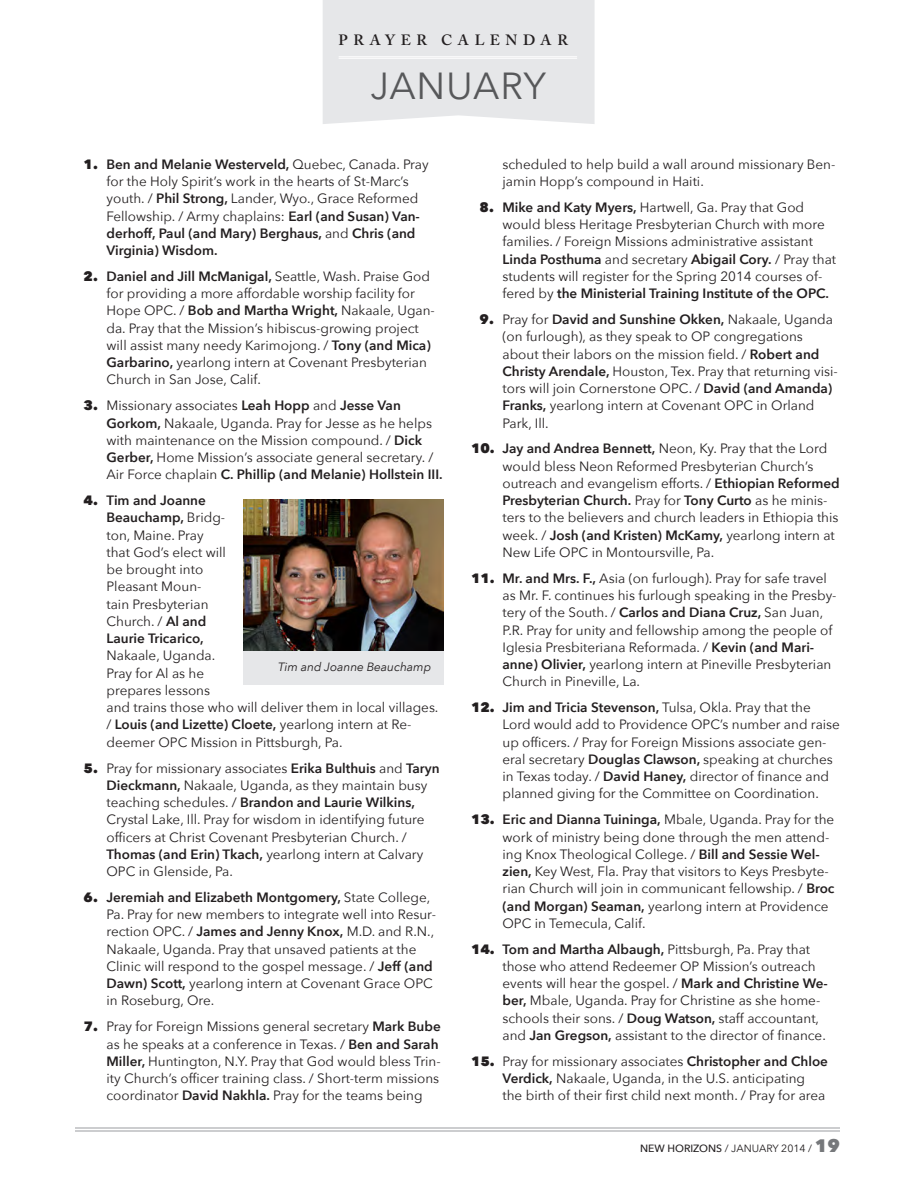
<style>
.page{position:relative;width:918px;height:1188px;background:#fff}
.page>*{position:absolute;margin:0;border:0;box-sizing:border-box;transform-origin:0 0}
.Section_Article_Head{font:37.65px "Avenir Next";letter-spacing:.02em;color:#57585a}
.Section_Headers{font:600 14.85px "Adobe Caslon Pro";letter-spacing:.375em;color:#231f20}
.Prayer_calendar_text{font:13.5px/17.2px "Avenir Next";color:#231f20}
.Photo_Caption{font:italic 12px "Avenir Next";letter-spacing:-.005em;color:#231f20}
.t1{font:10.5px "Avenir Next";color:#231f20}
.s1{font-weight:800}
.s2{font-weight:600}
.s3{font-weight:500}
.s4{font-weight:800;font-size:18px;color:#76787b}
</style>
<div class="page">
<hr style="left:75px;top:1127px;width:765px;height:2px;background:#bcbdc0">
<hr style="left:75px;top:1130px;width:765px;height:2px;background:#bcbdc0">
<div style="left:323px;top:0;width:272px;height:124px;background:#e6e7e9"></div>
<hr style="left:339px;top:56px;width:238px;height:1px;background:#fff">
<hr style="left:339px;top:58px;width:238px;height:1px;background:#fff">
<div style="left:243px;top:500px;width:201px;height:185px;background:#e6e7e9"></div>
<img style="left:243px;top:500px;width:201px;height:151px">
<p class="Section_Headers" style="left:339px;top:31px;width:231px">PRAYER CALENDAR</p>
<p class="Section_Article_Head" style="left:371px;top:63px;width:177px">JANUARY</p>
<p class="Prayer_calendar_text" style="left:106px;top:155px;width:324px;text-indent:-23px"><span class="s1">1.</span> <span class="s2">Ben and Melanie Westerveld,</span> Quebec, Canada. Pray for the Holy Spirit’s work in the hearts of St-Marc’s youth. / <span class="s2">Phil Strong,</span> Lander, Wyo., Grace Reformed Fellowship. / Army chaplains: <span class="s2">Earl (and Susan) Van&shy;derhoff, Paul (and Mary) Berghaus,</span> and <span class="s2">Chris (and Virginia) Wisdom.</span></p>
<p class="Prayer_calendar_text" style="left:106px;top:268px;width:330px;text-indent:-23px"><span class="s1">2.</span> <span class="s2">Daniel and Jill McManigal,</span> Seattle, Wash. Praise God for providing a more affordable worship facility for Hope OPC. / <span class="s2">Bob and Martha Wright,</span> Nakaale, Ugan&shy;da. Pray that the Mission’s hibiscus-growing project will assist many needy Karimojong. / <span class="s2">Tony (and Mica)<br>Garbarino,</span> yearlong intern at Covenant Presbyterian Church in San Jose, Calif.</p>
<p class="Prayer_calendar_text" style="left:106px;top:397px;width:338px;text-indent:-23px"><span class="s1">3.</span> Missionary associates <span class="s2">Leah Hopp</span> and <span class="s2">Jesse Van Gorkom,</span> Nakaale, Uganda. Pray for Jesse as he helps with maintenance on the Mission compound. / <span class="s2">Dick Gerber,</span> Home Mission’s associate general secretary. / Air Force chaplain <span class="s2">C. Phillip (and Melanie) Hollstein III.</span></p>
<p class="Prayer_calendar_text" style="left:106px;top:492px;width:334px;text-indent:-23px"><span class="s1">4.</span> <span class="s2">Tim and Joanne<br>Beauchamp,</span> Bridg-<br>ton, Maine. Pray<br>that God’s elect will<br>be brought into<br>Pleasant Moun-<br>tain Presbyterian<br>Church. / <span class="s2">Al and<br>Laurie Tricarico,<br></span>Nakaale, Uganda.<br>Pray for Al as he<br>prepares lessons<br>and trains those who will deliver them in local villages. / <span class="s2">Louis (and Lizette) Cloete,</span> yearlong intern at Re&shy;deemer OPC Mission in Pittsburgh, Pa.</p>
<p class="Prayer_calendar_text" style="left:106px;top:759px;width:335px;text-indent:-23px"><span class="s1">5.</span> Pray for missionary associates <span class="s2">Erika Bulthuis</span> and <span class="s2">Taryn Dieckmann,</span> Nakaale, Uganda, as they maintain busy teaching schedules. / <span class="s2">Brandon and Laurie Wilkins, </span>Crystal Lake, Ill. Pray for wisdom in identifying future officers at Christ Covenant Presbyterian Church. / <span class="s2">Thomas (and Erin) Tkach,</span> yearlong intern at Calvary OPC in Glenside, Pa.</p>
<p class="Prayer_calendar_text" style="left:106px;top:889px;width:331px;text-indent:-23px"><span class="s1">6.</span> <span class="s2">Jeremiah and Elizabeth Montgomery,</span> State College, Pa. Pray for new members to integrate well into Resur&shy;rection OPC. / <span class="s2">James and Jenny Knox,</span> M.D. and R.N., Nakaale, Uganda. Pray that unsaved patients at the Clinic will respond to the gospel message. / <span class="s2">Jeff (and Dawn) Scott,</span> yearlong intern at Covenant Grace OPC in Roseburg, Ore.</p>
<p class="Prayer_calendar_text" style="left:106px;top:1018px;width:336px;text-indent:-23px"><span class="s1">7.</span> Pray for Foreign Missions general secretary <span class="s2">Mark Bube </span>as he speaks at a conference in Texas. / <span class="s2">Ben and Sarah Miller,</span> Huntington, N.Y. Pray that God would bless Trin&shy;ity Church’s officer training class. / Short-term missions coordinator <span class="s2">David Nakhla.</span> Pray for the teams being</p>
<p class="Photo_Caption" style="left:278px;top:660px;width:155px">Tim and Joanne Beauchamp</p>
<p class="Prayer_calendar_text" style="left:502px;top:155px;width:334px">scheduled to help build a wall around missionary Ben&shy;jamin Hopp’s compound in Haiti.</p>
<p class="Prayer_calendar_text" style="left:502px;top:199px;width:335px;text-indent:-23px"><span class="s1">8.</span> <span class="s2">Mike and Katy Myers,</span> Hartwell, Ga. Pray that God would bless Heritage Presbyterian Church with more families. / Foreign Missions administrative assistant <span class="s2">Linda Posthuma</span> and secretary <span class="s2">Abigail Cory.</span> / Pray that students will register for the Spring 2014 courses of&shy;fered by <span class="s2">the Ministerial Training Institute of the OPC.</span></p>
<p class="Prayer_calendar_text" style="left:502px;top:311px;width:337px;text-indent:-23px"><span class="s1">9.</span> Pray for <span class="s2">David and Sunshine Okken,</span> Nakaale, Uganda (on furlough), as they speak to OP congregations about their labors on the mission field. / <span class="s2">Robert and Christy Arendale,</span> Houston, Tex. Pray that returning visi&shy;tors will join Cornerstone OPC. / <span class="s2">David (and Amanda)<br>Franks,</span> yearlong intern at Covenant OPC in Orland Park, Ill.</p>
<p class="Prayer_calendar_text" style="left:502px;top:440px;width:339px;text-indent:-32px"><span class="s1">10.</span> <span class="s2">Jay and Andrea Bennett,</span> Neon, Ky. Pray that the Lord would bless Neon Reformed Presbyterian Church’s outreach and evangelism efforts. / <span class="s2">Ethiopian Reformed Presbyterian Church.</span> Pray for <span class="s2">Tony Curto</span> as he minis&shy;ters to the believers and church leaders in Ethiopia this week. / <span class="s2">Josh (and Kristen) McKamy,</span> yearlong intern at New Life OPC in Montoursville, Pa.</p>
<p class="Prayer_calendar_text" style="left:502px;top:569px;width:336px;text-indent:-32px"><span class="s1">11.</span> <span class="s2">Mr. and Mrs. F.,</span> Asia (on furlough). Pray for safe travel as Mr. F. continues his furlough speaking in the Presby&shy;tery of the South. / <span class="s2">Carlos and Diana Cruz,</span> San Juan, P.R. Pray for unity and fellowship among the people of Iglesia Presbiteriana Reformada. / <span class="s2">Kevin (and Mari&shy;anne) Olivier,</span> yearlong intern at Pineville Presbyterian Church in Pineville, La.</p>
<p class="Prayer_calendar_text" style="left:502px;top:699px;width:339px;text-indent:-32px"><span class="s1">12.</span> <span class="s2">Jim and Tricia Stevenson,</span> Tulsa, Okla. Pray that the Lord would add to Providence OPC’s number and raise up officers. / Pray for Foreign Missions associate gen&shy;eral secretary <span class="s2">Douglas Clawson,</span> speaking at churches in Texas today. / <span class="s2">David Haney,</span> director of finance and planned giving for the Committee on Coordination.</p>
<p class="Prayer_calendar_text" style="left:502px;top:811px;width:334px;text-indent:-32px"><span class="s1">13.</span> <span class="s2">Eric and Dianna Tuininga,</span> Mbale, Uganda. Pray for the work of ministry being done through the men attend&shy;ing Knox Theological College. / <span class="s2">Bill and Sessie Wel&shy;zien,</span> Key West, Fla. Pray that visitors to Keys Presbyte&shy;rian Church will join in communicant fellowship. / <span class="s2">Broc (and Morgan) Seaman,</span> yearlong intern at Providence OPC in Temecula, Calif.</p>
<p class="Prayer_calendar_text" style="left:502px;top:940px;width:327px;text-indent:-32px"><span class="s1">14.</span> <span class="s2">Tom and Martha Albaugh,</span> Pittsburgh, Pa. Pray that those who attend Redeemer OP Mission’s outreach events will hear the gospel. / <span class="s2">Mark and Christine We&shy;ber,</span> Mbale, Uganda. Pray for Christine as she home&shy;schools their sons. / <span class="s2">Doug Watson,</span> staff accountant, and <span class="s2">Jan Gregson,</span> assistant to the director of finance.</p>
<p class="Prayer_calendar_text" style="left:502px;top:1052px;width:327px;text-indent:-31px"><span class="s1">15.</span> Pray for missionary associates <span class="s2">Christopher and Chloe<br>Verdick,</span> Nakaale, Uganda, in the U.S. anticipating the birth of their first child next month. / Pray for area</p>
<p class="t1" style="left:640px;top:1142px;width:201px"><span class="s3">NEW HORIZONS</span> / JANUARY 2014 / <span class="s4">19</span></p>
</div>
